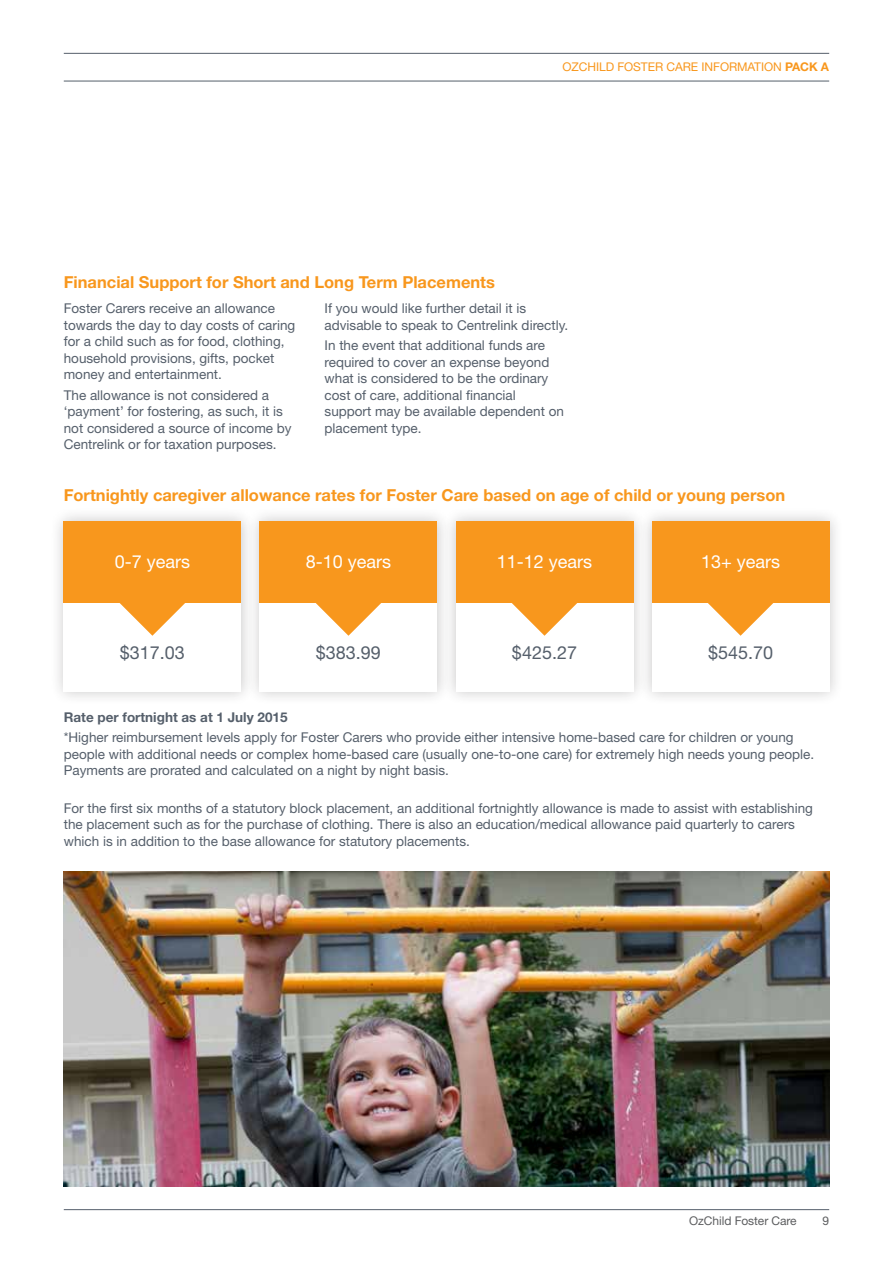
<style>
.page{position:relative;width:893px;height:1263px;background:#fff}
.page>*{position:absolute;margin:0;border:0;box-sizing:border-box;transform-origin:0 0}
.t1{font:18px "Helvetica Neue LT Std";color:#fff}
.t2{font:18px "Helvetica Neue LT Std";color:#555f6b}
.t3{font:700 16.5px "Helvetica Neue LT Std";color:#f8971d}
.t4{font:13.5px/16.5px "Helvetica Neue LT Std";color:#555f6b}
.t5{font:700 13.5px "Helvetica Neue LT Std";color:#555f6b}
.t6{font:12px "Helvetica Neue LT Std";letter-spacing:-.005em;color:#f8971d}
.t7{font:12px "Helvetica Neue LT Std";letter-spacing:-.005em;color:#5d5e60}
.s1{font-weight:700}
</style>
<div class="page">
<hr style="left:64px;top:53px;width:765px;height:1px;background:#555f6b">
<hr style="left:64px;top:81px;width:765px;height:1px;background:#555f6b">
<hr style="left:64px;top:1209px;width:765px;height:1px;background:#555f6b">
<div style="left:638px;top:507px;width:205px;height:199px;background:#231f20;opacity:.25"></div>
<div style="left:652px;top:521px;width:177px;height:171px;background:#fff"></div>
<svg style="left:708px;top:603px;width:66px;height:33px"></svg>
<div style="left:652px;top:521px;width:177px;height:82px;background:#f8971d"></div>
<div style="left:49px;top:507px;width:206px;height:199px;background:#231f20;opacity:.25"></div>
<div style="left:64px;top:521px;width:177px;height:171px;background:#fff"></div>
<svg style="left:119px;top:603px;width:66px;height:33px"></svg>
<div style="left:64px;top:521px;width:177px;height:82px;background:#f8971d"></div>
<div style="left:245px;top:507px;width:206px;height:199px;background:#231f20;opacity:.25"></div>
<div style="left:260px;top:521px;width:177px;height:171px;background:#fff"></div>
<svg style="left:316px;top:603px;width:65px;height:33px"></svg>
<div style="left:260px;top:521px;width:177px;height:82px;background:#f8971d"></div>
<div style="left:442px;top:507px;width:205px;height:199px;background:#231f20;opacity:.25"></div>
<div style="left:456px;top:521px;width:177px;height:171px;background:#fff"></div>
<svg style="left:512px;top:603px;width:65px;height:33px"></svg>
<div style="left:456px;top:521px;width:177px;height:82px;background:#f8971d"></div>
<img style="left:64px;top:872px;width:765px;height:314px">
<p class="t6" style="left:562px;top:60px;width:268px">ozchild foster care info rmatio n <span class="s1">pack A</span></p>
<p class="t3" style="left:64px;top:272px;width:433px">Financial Support for Short and Long Term Placements</p>
<p class="t4" style="left:64px;top:300px;width:233px">Foster Carers receive an allowance towards the day to day costs of caring for a child such as for food, clothing, household provisions, gifts, pocket money and entertainment.</p>
<p class="t4" style="left:64px;top:387px;width:229px">The allowance is not considered a ‘payment’ for fostering, as such, it is not considered a source of income by Centrelink or for taxation purposes.</p>
<p class="t4" style="left:325px;top:300px;width:245px">If you would like further detail it is advisable to speak to Centrelink directly.</p>
<p class="t4" style="left:325px;top:337px;width:241px">I n the event that additional funds are required to cover an expense beyond what is considered to be the ordinary cost of care, additional financial support may be available dependent on placement type.</p>
<p class="t3" style="left:64px;top:485px;width:723px">Fortnightly caregiver allowance rates for Foster Care based on age of child or young person</p>
<h1 class="t1" style="left:115px;top:551px;width:77px">0-7 years</h1>
<h1 class="t1" style="left:306px;top:551px;width:87px">8-10 years</h1>
<h1 class="t1" style="left:497px;top:551px;width:97px">11-12 years</h1>
<h1 class="t1" style="left:701px;top:551px;width:81px">13+ years</h1>
<h1 class="t2" style="left:120px;top:642px;width:67px">$317.03</h1>
<h1 class="t2" style="left:316px;top:642px;width:67px">$383.99</h1>
<h1 class="t2" style="left:512px;top:642px;width:67px">$425.27</h1>
<h1 class="t2" style="left:708px;top:642px;width:67px">$545.70</h1>
<p class="t5" style="left:64px;top:708px;width:225px">Rate per fortnight as at 1 July 2015</p>
<p class="t4" style="left:64px;top:729px;width:752px">*H igher reimbursement levels apply for Foster Carers who provide either intensive home-based care for children or young people with additional needs or complex home-based care (usually one-to-one care) for extremely high needs young people.<br>Payments are prorated and calculated on a night by night basis.</p>
<p class="t4" style="left:64px;top:799px;width:751px">For the first six months of a statutory block placement, an additional fortnightly allowance is made to assist with establishing the placement such as for the purchase of clothing. There is also an education/medical allowance paid quarterly to carers which is in addition to the base allowance for statutory placements.</p>
<p class="t7" style="left:689px;top:1214px;width:109px">OzChild Foster Care</p>
<p class="t7" style="left:822px;top:1214px;width:8px">9</p>
</div>
